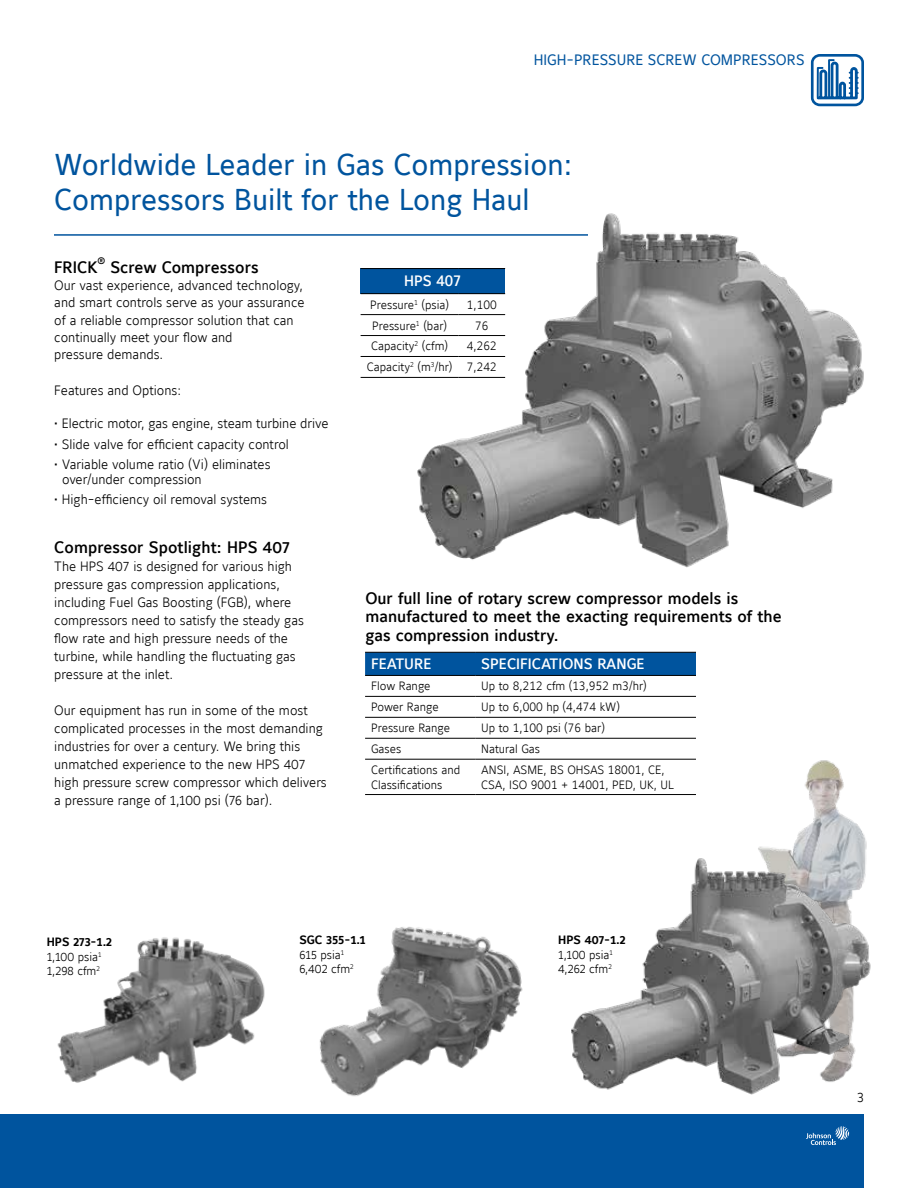
<style>
.page{position:relative;width:918px;height:1188px;background:#fff}
.page>*{position:absolute;margin:0;border:0;box-sizing:border-box;transform-origin:0 0}
.t1{font:30px/34.5px "Maurea Regular Tf";color:#00549e}
.t2{font:16.5px/18.8px "Maurea Medium Lf";color:#000}
.t3{font:15px "Maurea Medium Tf";color:#fff}
.t4{font:15px "Maurea Regular Tf";color:#00549e}
.t5{font:13.5px/18px "Maurea Light Lf";color:#000}
.t6{font:12px/14.4px "Maurea Light Tf";color:#000}
.t7{font:12px/14.4px "Maurea Light Lf";color:#000}
.t8{font:12px "Maurea Bold Lf";color:#000}
.t9{font:9.6px "Maurea Medium Lf";color:#000}
</style>
<div class="page">
<div style="left:0;top:1115px;width:864px;height:73px;background:#00549e"></div>
<svg style="left:806px;top:1126px;width:43px;height:19px"></svg>
<svg style="left:815px;top:58px;width:45px;height:42px"></svg>
<div style="left:811px;top:54px;width:53px;height:52px;border:3px solid #00549e;border-radius:8px"></div>
<hr style="left:54px;top:234px;width:534px;height:2px;background:#00549e">
<img style="left:417px;top:213px;width:447px;height:355px">
<img style="left:57px;top:937px;width:208px;height:146px">
<img style="left:300px;top:927px;width:243px;height:188px">
<div style="left:365px;top:653px;width:331px;height:22px;background:#00549e"></div>
<hr style="left:365px;top:696px;width:110px;height:1px;background:#000">
<hr style="left:475px;top:696px;width:221px;height:1px;background:#000">
<hr style="left:365px;top:717px;width:110px;height:1px;background:#000">
<hr style="left:475px;top:717px;width:221px;height:1px;background:#000">
<hr style="left:365px;top:738px;width:110px;height:1px;background:#000">
<hr style="left:475px;top:738px;width:221px;height:1px;background:#000">
<hr style="left:365px;top:759px;width:110px;height:1px;background:#000">
<hr style="left:475px;top:759px;width:221px;height:1px;background:#000">
<hr style="left:365px;top:794px;width:110px;height:1px;background:#000">
<hr style="left:475px;top:794px;width:221px;height:1px;background:#000">
<hr style="left:365px;top:652px;width:110px;height:1px;background:#000">
<hr style="left:475px;top:652px;width:221px;height:1px;background:#000">
<hr style="left:365px;top:675px;width:110px;height:1px;background:#000">
<hr style="left:475px;top:675px;width:221px;height:1px;background:#000">
<div style="left:361px;top:269px;width:144px;height:25px;background:#00549e"></div>
<hr style="left:361px;top:314px;width:98px;height:1px;background:#000">
<hr style="left:459px;top:314px;width:46px;height:1px;background:#000">
<hr style="left:361px;top:335px;width:98px;height:1px;background:#000">
<hr style="left:459px;top:335px;width:46px;height:1px;background:#000">
<hr style="left:361px;top:356px;width:98px;height:1px;background:#000">
<hr style="left:459px;top:356px;width:46px;height:1px;background:#000">
<hr style="left:361px;top:377px;width:98px;height:1px;background:#000">
<hr style="left:459px;top:377px;width:46px;height:1px;background:#000">
<hr style="left:361px;top:268px;width:98px;height:1px;background:#000">
<hr style="left:459px;top:268px;width:46px;height:1px;background:#000">
<hr style="left:361px;top:293px;width:98px;height:1px;background:#000">
<hr style="left:459px;top:293px;width:46px;height:1px;background:#000">
<img style="left:758px;top:760px;width:109px;height:96px">
<img style="left:572px;top:856px;width:299px;height:239px">
<p class="t4" style="left:534px;top:52px;width:272px">HIGH-PRESSURE SCREW COMPRESSORS</p>
<h1 class="t1" style="left:54px;top:148px;width:519px">Worldwide Leader in Gas Compression:<br>Compressors Built for the Long Haul</h1>
<p class="t2" style="left:54px;top:258px;width:45px">FRICK</p>
<p class="t9" style="left:97px;top:256px;width:9px">®</p>
<p class="t2" style="left:110px;top:258px;width:150px">Screw Compressors</p>
<p class="t5" style="left:54px;top:277px;width:252px;line-height:17.2px">Our vast experience, advanced technology, and smart controls serve as your assurance of a reliable compressor solution that can continually meet your flow and<br>pressure demands.</p>
<p class="t5" style="left:54px;top:381px;width:128px">Features and Options:</p>
<p class="t5" style="left:54px;top:415px;width:276px">• Electric motor, gas engine, steam turbine drive</p>
<p class="t5" style="left:54px;top:435px;width:236px">• Slide valve for efficient capacity control</p>
<p class="t5" style="left:62px;top:457px;width:210px;line-height:15px;text-indent:-8px">• Variable volume ratio (Vi) eliminates over/under compression</p>
<p class="t5" style="left:54px;top:491px;width:214px">• High-efficiency oil removal systems</p>
<p class="t2" style="left:54px;top:538px;width:237px">Compressor Spotlight: HPS 407</p>
<p class="t5" style="left:54px;top:557px;width:251px">The HPS 407 is designed for various high pressure gas compression applications, including Fuel Gas Boosting (FGB), where compressors need to satisfy the steady gas flow rate and high pressure needs of the turbine, while handling the fluctuating gas pressure at the inlet.</p>
<p class="t5" style="left:54px;top:701px;width:274px">Our equipment has run in some of the most complicated processes in the most demanding industries for over a century. We bring this unmatched experience to the new HPS 407 high pressure screw compressor which delivers a pressure range of 1,100 psi (76 bar).</p>
<p class="t3" style="left:404px;top:272px;width:59px">HPS 407</p>
<p class="t6" style="left:370px;top:297px;width:80px">Pressure<sup>1</sup> (psia)</p>
<p class="t6" style="left:467px;top:297px;width:32px">1,100</p>
<p class="t6" style="left:372px;top:318px;width:76px">Pressure<sup>1</sup> (bar)</p>
<p class="t6" style="left:475px;top:318px;width:15px">76</p>
<p class="t6" style="left:371px;top:339px;width:79px">Capacity<sup>2</sup> (cfm)</p>
<p class="t6" style="left:367px;top:336px;width:132px;line-height:21px;text-align:right">4,262<br>Capacity<sup>2</sup> (m<sup>3</sup>/hr) 7,242</p>
<p class="t2" style="left:365px;top:589px;width:418px">Our full line of rotary screw compressor models is manufactured to meet the exacting requirements of the gas compression industry.</p>
<p class="t3" style="left:371px;top:656px;width:62px">FEATURE</p>
<p class="t3" style="left:481px;top:656px;width:165px">SPECIFICATIONS RANGE</p>
<p class="t6" style="left:371px;top:679px;width:61px">Flow Range</p>
<p class="t6" style="left:481px;top:679px;width:167px">Up to 8,212 cfm (13,952 m3/hr)</p>
<p class="t6" style="left:371px;top:700px;width:69px">Power Range</p>
<p class="t6" style="left:481px;top:700px;width:140px">Up to 6,000 hp (4,474 kW)</p>
<p class="t6" style="left:371px;top:721px;width:81px">Pressure Range</p>
<p class="t6" style="left:481px;top:721px;width:125px">Up to 1,100 psi (76 bar)</p>
<p class="t6" style="left:371px;top:742px;width:32px">Gases</p>
<p class="t6" style="left:481px;top:742px;width:60px">Natural Gas</p>
<p class="t6" style="left:371px;top:763px;width:91px">Certifications and<br>Classifications</p>
<p class="t6" style="left:481px;top:763px;width:194px">ANSI, ASME, BS OHSAS 18001, CE,<br>CSA, ISO 9001 + 14001, PED, UK, UL</p>
<p class="t8" style="left:47px;top:936px;width:67px">HPS 273-1.2</p>
<p class="t7" style="left:47px;top:950px;width:56px">1,100 psia<sup>1<br></sup>1,298 cfm<sup>2</sup></p>
<p class="t8" style="left:299px;top:933px;width:68px">SGC 355-1.1</p>
<p class="t7" style="left:299px;top:947px;width:56px">615 psia<sup>1<br></sup>6,402 cfm<sup>2</sup></p>
<p class="t8" style="left:558px;top:933px;width:69px">HPS 407-1.2</p>
<p class="t7" style="left:558px;top:947px;width:56px">1,100 psia<sup>1<br></sup>4,262 cfm<sup>2</sup></p>
<p class="t5" style="left:857px;top:1088px;width:8px">3</p>
</div>
